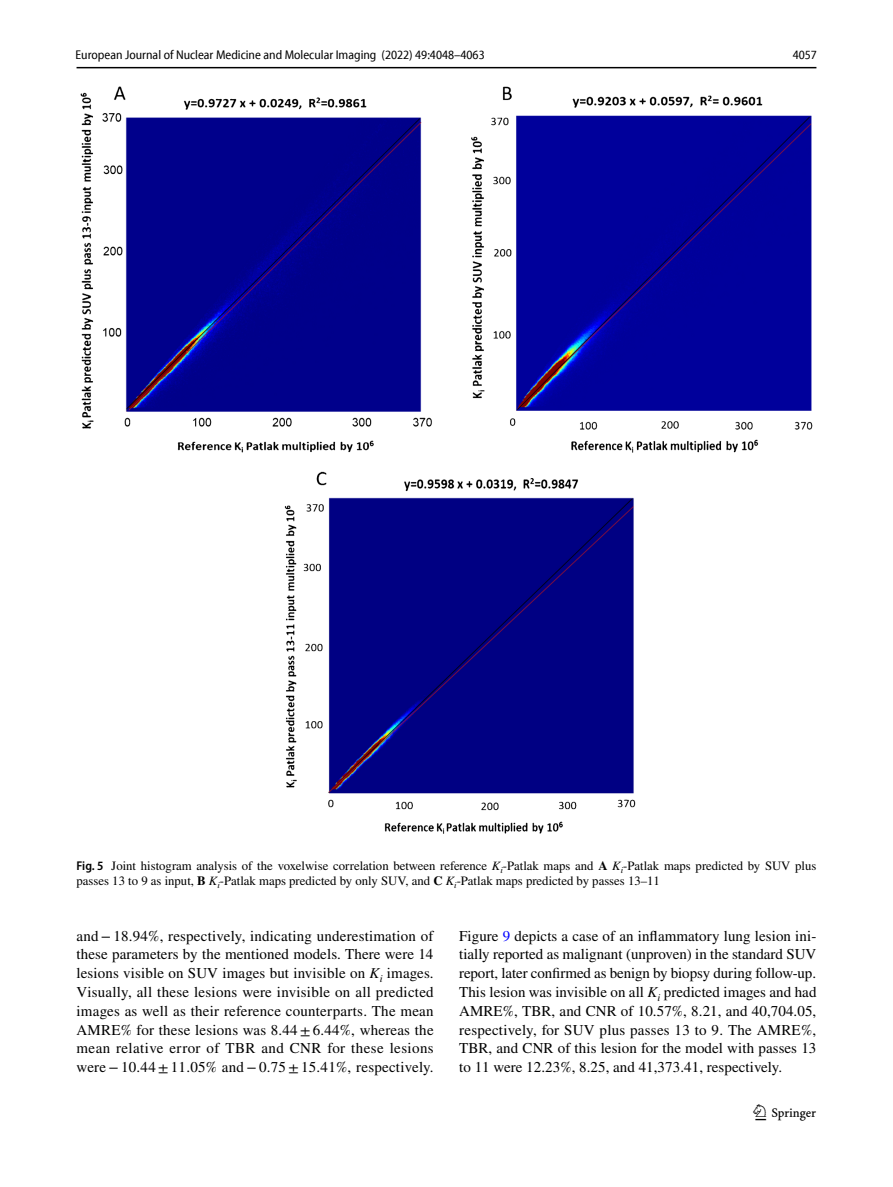
<style>
.page{position:relative;width:893px;height:1187px;background:#fff}
.page>*{position:absolute;margin:0;border:0;box-sizing:border-box;transform-origin:0 0}
.t1{font:22.5px "Springnew Regular 3";color:#000}
.t2{font:15px/18.8px "STIX";letter-spacing:.005em;color:#000;text-align:justify}
.t3{font:12.75px/15px "STIX";color:#000}
.t4{font:semi-condensed 12.75px "Myriad Pro Unic";color:#000}
.s1{font-family:"Myriad Pro";font-weight:600;font-stretch:semi-condensed}
.s2{font-style:italic}
.s3{font-weight:700}
.s4{color:#00f}
</style>
<div class="page">
<hr style="left:77px;top:67px;width:739px;height:1px;background:#000">
<img style="left:81px;top:87px;width:731px;height:747px">
<p class="t4" style="left:76px;top:50px;width:411px">European Journal of Nuclear Medicine and Molecular Imaging (2022) 49:4048–4063</p>
<p class="t4" style="left:793px;top:50px;width:26px">4057</p>
<p class="t3" style="left:77px;top:858px;width:741px"><span class="s1">Fig. 5</span> Joint histogram analysis of the voxelwise correlation between reference <span class="s2">K</span><sub>i</sub>-Patlak maps and <span class="s3">A</span> <span class="s2">K</span><sub>i</sub>-Patlak maps predicted by SUV plus passes 13 to 9 as input, <span class="s3">B</span> <span class="s2">K</span><sub>i</sub>-Patlak maps predicted by only SUV, and <span class="s3">C</span> <span class="s2">K</span><sub>i</sub>-Patlak maps predicted by passes 13–11</p>
<p class="t2" style="left:77px;top:927px;width:359px">and−18.94%, respectively, indicating underestimation of these parameters by the mentioned models. There were 14 lesions visible on SUV images but invisible on <span class="s2">K</span><sub>i</sub> images.<br>Visually, all these lesions were invisible on all predicted images as well as their reference counterparts. The mean AMRE% for these lesions was 8.44±6.44%, whereas the mean relative error of TBR and CNR for these lesions were−10.44±11.05% and−0.75±15.41%, respectively.</p>
<p class="t2" style="left:459px;top:927px;width:359px">Figure <span class="s4">9</span> depicts a case of an inflammatory lung lesion ini&shy;tially reported as malignant (unproven) in the standard SUV report, later confirmed as benign by biopsy during follow-up.<br>This lesion was invisible on all <span class="s2">K</span><sub>i</sub> predicted images and had AMRE%, TBR, and CNR of 10.57%, 8.21, and 40,704.05, respectively, for SUV plus passes 13 to 9. The AMRE%, TBR, and CNR of this lesion for the model with passes 13 to 11 were 12.23%, 8.25, and 41,373.41, respectively.</p>
<h1 class="t1" style="left:755px;top:1104px;width:62px">1 3</h1>
</div>
